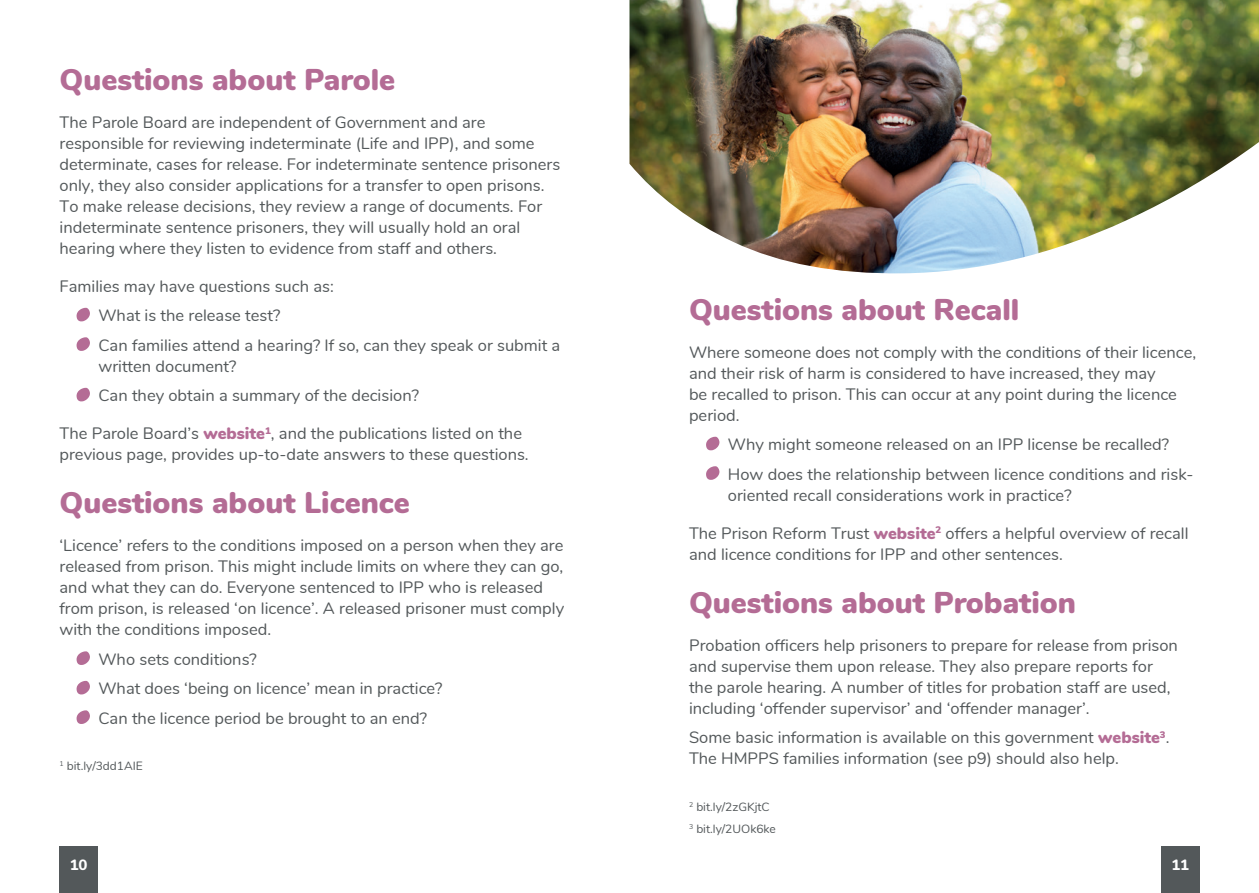
<style>
.page{position:relative;width:1259px;height:893px;background:#fff}
.page>*{position:absolute;margin:0;border:0;box-sizing:border-box;transform-origin:0 0}
.t1{font:900 30px "Nunito";color:#b46c95}
.t2{font:16.5px/21px "Nunito";color:#53585a}
.t3{font:800 15px "Nunito";color:#fff}
.t4{font:12px "Nunito";color:#53585a}
.s1{font-weight:900;color:#b46c95}
</style>
<div class="page">
<div style="left:60px;top:846px;width:38px;height:47px;background:#53585a"></div>
<div style="left:1161px;top:846px;width:38px;height:47px;background:#53585a"></div>
<svg style="left:77px;top:308px;width:13px;height:13px"></svg>
<svg style="left:77px;top:337px;width:13px;height:14px"></svg>
<svg style="left:77px;top:388px;width:13px;height:13px"></svg>
<svg style="left:77px;top:651px;width:13px;height:14px"></svg>
<svg style="left:77px;top:681px;width:13px;height:13px"></svg>
<svg style="left:77px;top:710px;width:13px;height:14px"></svg>
<svg style="left:706px;top:437px;width:13px;height:13px"></svg>
<svg style="left:706px;top:466px;width:13px;height:14px"></svg>
<img style="left:629px;top:0;width:630px;height:274px">
<p class="t1" style="left:60px;top:57px;width:337px">Questions about Parole</p>
<p class="t2" style="left:60px;top:111px;width:502px">The Parole Board are independent of Government and are responsible for reviewing indeterminate (Life and IPP), and some determinate, cases for release. For indeterminate sentence prisoners only, they also consider applications for a transfer to open prisons.<br>To make release decisions, they review a range of documents. For indeterminate sentence prisoners, they will usually hold an oral hearing where they listen to evidence from staff and others.</p>
<p class="t2" style="left:60px;top:275px;width:276px">Families may have questions such as:</p>
<p class="t2" style="left:98px;top:304px;width:183px">What is the release test?</p>
<p class="t2" style="left:98px;top:334px;width:463px">Can families attend a hearing? If so, can they speak or submit a written document?</p>
<p class="t2" style="left:98px;top:384px;width:322px">Can they obtain a summary of the decision?</p>
<p class="t2" style="left:60px;top:422px;width:471px">The Parole Board’s <span class="s1">website</span><sup>1</sup>, and the publications listed on the previous page, provides up-to-date answers to these questions.</p>
<p class="t1" style="left:60px;top:481px;width:352px">Questions about Licence</p>
<p class="t2" style="left:60px;top:534px;width:506px">‘Licence’ refers to the conditions imposed on a person when they are released from prison. This might include limits on where they can go, and what they can do. Everyone sentenced to IPP who is released from prison, is released ‘on licence’. A released prisoner must comply with the conditions imposed.</p>
<p class="t2" style="left:98px;top:648px;width:160px">Who sets conditions?</p>
<p class="t2" style="left:98px;top:677px;width:346px">What does ‘being on licence’ mean in practice?</p>
<p class="t2" style="left:98px;top:707px;width:330px">Can the licence period be brought to an end?</p>
<p class="t4" style="left:60px;top:757px;width:85px"><sup>1</sup> bit.ly/3dd1AIE</p>
<p class="t1" style="left:689px;top:287px;width:332px">Questions about Recall</p>
<p class="t2" style="left:689px;top:341px;width:508px">Where someone does not comply with the conditions of their licence, and their risk of harm is considered to have increased, they may<br>be recalled to prison. This can occur at any point during the licence period.</p>
<p class="t2" style="left:728px;top:433px;width:443px">Why might someone released on an IPP license be recalled?</p>
<p class="t2" style="left:728px;top:463px;width:467px">How does the relationship between licence conditions and risk&shy;oriented recall considerations work in practice?</p>
<p class="t2" style="left:689px;top:522px;width:501px">The Prison Reform Trust <span class="s1">website</span><sup>2</sup> offers a helpful overview of recall and licence conditions for IPP and other sentences.</p>
<p class="t1" style="left:689px;top:580px;width:388px">Questions about Probation</p>
<p class="t2" style="left:689px;top:634px;width:490px">Probation officers help prisoners to prepare for release from prison and supervise them upon release. They also prepare reports for the parole hearing. A number of titles for probation staff are used, including ‘offender supervisor’ and ‘offender manager’.</p>
<p class="t2" style="left:689px;top:726px;width:482px">Some basic information is available on this government <span class="s1">website</span><sup>3</sup>.<br>The HMPPS families information (see p9) should also help.</p>
<p class="t4" style="left:689px;top:798px;width:82px"><sup>2</sup> bit.ly/2zGKjtC</p>
<p class="t4" style="left:689px;top:820px;width:88px"><sup>3</sup> bit.ly/2UOk6ke</p>
<p class="t3" style="left:70px;top:854px;width:19px">10</p>
<p class="t3" style="left:1171px;top:854px;width:19px">11</p>
</div>
